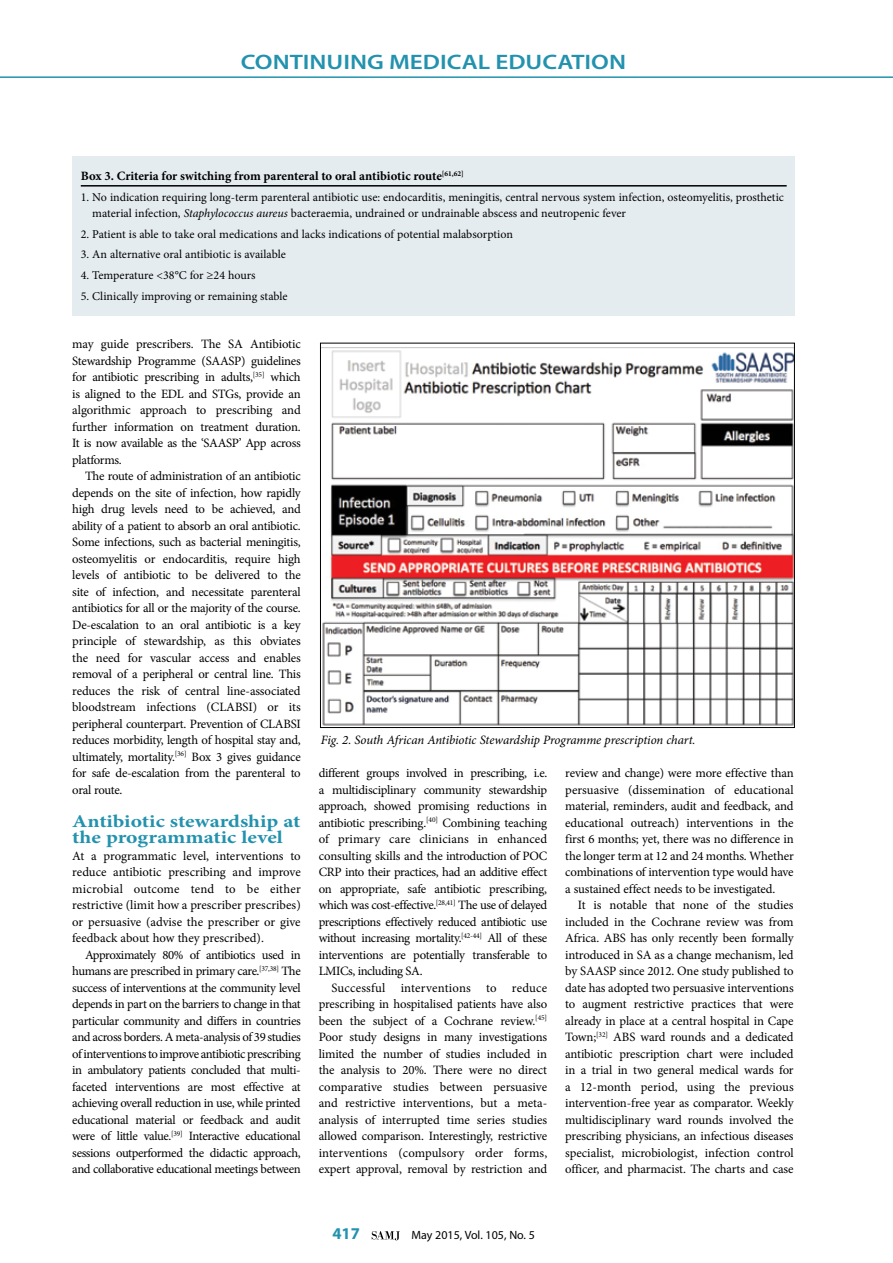
<style>
.page{position:relative;width:893px;height:1263px;background:#fff}
.page>*{position:absolute;margin:0;border:0;box-sizing:border-box;transform-origin:0 0}
.t1{font:600 21px "Myriad Pro";color:#2292ae;scale:1.2 1}
.t2{font:700 18px/16.5px "Minion Pro";letter-spacing:-.005em;color:#2292ae;scale:1.2 1}
.t3{font:700 16.5px "Myriad Pro";color:#2292ae}
.t4{font:12.75px/16.5px "Minion Pro";letter-spacing:-.03em;color:#000;text-align:justify}
.t5{font:700 12.75px "Minion Pro";letter-spacing:-.005em;color:#000}
.t6{font:italic 12.75px "Minion Pro";letter-spacing:-.01em;color:#000}
.t7{font:12px/16.5px "Minion Pro";color:#000}
.t8{font:12px "Myriad Pro";color:#000}
.s1{font-style:italic}
</style>
<div class="page">
<hr style="left:0;top:76px;width:893px;height:2px;background:#2292ae">
<svg style="left:372px;top:1231px;width:28px;height:9px"></svg>
<div style="left:72px;top:156px;width:723px;height:159px;background:#e5ecf0"></div>
<hr style="left:81px;top:185px;width:706px;height:2px;background:#000">
<img style="left:322px;top:347px;width:471px;height:379px">
<h1 class="t1" style="left:241px;top:48px;width:323px">CONTINUING MEDICAL EDUCATION</h1>
<p class="t5" style="left:81px;top:167px;width:385px">Box 3. Criteria for switching from parenteral to oral antibiotic route<sup>[61,62]</sup></p>
<p class="t7" style="left:92px;top:188px;width:693px;text-indent:-11px">1. No indication requiring long-term parenteral antibiotic use: endocarditis, meningitis, central nervous system infection, osteomyelitis, prosthetic material infection, <span class="s1">Staphylococcus aureus</span> bacteraemia, undrained or undrainable abscess and neutropenic fever</p>
<p class="t7" style="left:81px;top:226px;width:434px">2. Patient is able to take oral medications and lacks indications of potential malabsorption</p>
<p class="t7" style="left:81px;top:246px;width:207px">3. An alternative oral antibiotic is available</p>
<p class="t7" style="left:81px;top:267px;width:176px">4. Temperature &lt;38°C for ≥24 hours</p>
<p class="t7" style="left:81px;top:288px;width:208px">5. Clinically improving or remaining stable</p>
<p class="t4" style="left:72px;top:336px;width:230px">may guide prescribers. The SA Antibiotic Stewardship Programme (SAASP) guidelines for antibiotic prescribing in adults,<sup>[35]</sup> which is aligned to the EDL and STGs, provide an algorithmic approach to prescribing and further information on treatment duration.<br>It is now available as the ‘SAASP’ App across platforms.</p>
<p class="t4" style="left:72px;top:468px;width:230px;text-indent:13px">The route of administration of an antibiotic depends on the site of infection, how rapidly high drug levels need to be achieved, and ability of a patient to absorb an oral antibiotic.<br>Some infections, such as bacterial meningitis, osteomyelitis or endocarditis, require high levels of antibiotic to be delivered to the site of infection, and necessitate parenteral antibiotics for all or the majority of the course.<br>De-escalation to an oral antibiotic is a key principle of stewardship, as this obviates the need for vascular access and enables removal of a peripheral or central line. This reduces the risk of central line-associated bloodstream infections (CLABSI) or its peripheral counterpart. Prevention of CLABSI reduces morbidity, length of hospital stay and, ultimately, mortality.<sup>[36]</sup> Box 3 gives guidance for safe de-escalation from the parenteral to oral route.</p>
<h2 class="t2" style="left:72px;top:812px;width:192px">Antibiotic stewardship at the programmatic level</h2>
<p class="t4" style="left:72px;top:847px;width:230px">At a programmatic level, interventions to reduce antibiotic prescribing and improve microbial outcome tend to be either restrictive (limit how a prescriber prescribes) or persuasive (advise the prescriber or give feedback about how they prescribed).</p>
<p class="t4" style="left:72px;top:946px;width:230px;text-align:left;text-indent:13px">Approximately 80% of antibiotics used in humans are prescribed in primary care.<sup>[37,38]</sup> The success of interventions at the community level depends in part on the barriers to change in that particular community and differs in countries and across borders. A meta-analysis of 39 studies of interventions to improve antibiotic prescribing in ambulatory patients concluded that multi&shy;faceted interventions are most effective at achieving overall reduction in use, while printed educational material or feedback and audit were of little value.<sup>[39]</sup> Interactive educational sessions outperformed the didactic approach, and collaborative educational meetings between</p>
<p class="t6" style="left:321px;top:731px;width:376px">Fig. 2. South African Antibiotic Stewardship Programme prescription chart.</p>
<p class="t4" style="left:319px;top:765px;width:230px">different groups involved in prescribing, i.e. a multidisciplinary community stewardship approach, showed promising reductions in antibiotic prescribing.<sup>[40]</sup> Combining teaching of primary care clinicians in enhanced consulting skills and the introduction of POC CRP into their practices, had an additive effect on appropriate, safe antibiotic prescribing, which was cost-effective.<sup>[28,41]</sup> The use of delayed prescriptions effectively reduced antibiotic use without increasing mortality.<sup>[42-44]</sup> All of these interventions are potentially transferable to LMICs, including SA.</p>
<p class="t4" style="left:319px;top:979px;width:230px;text-indent:13px">Successful interventions to reduce prescribing in hospitalised patients have also been the subject of a Cochrane review.<sup>[45] </sup>Poor study designs in many investigations limited the number of studies included in the analysis to 20%. There were no direct comparative studies between persuasive and restrictive interventions, but a meta&shy;analysis of interrupted time series studies allowed comparison. Interestingly, restrictive interventions (compulsory order forms, expert approval, removal by restriction and</p>
<p class="t4" style="left:565px;top:765px;width:230px">review and change) were more effective than persuasive (dissemination of educational material, reminders, audit and feedback, and educational outreach) interventions in the first 6 months; yet, there was no difference in the longer term at 12 and 24 months. Whether combinations of intervention type would have a sustained effect needs to be investigated.</p>
<p class="t4" style="left:565px;top:897px;width:230px;text-indent:13px">It is notable that none of the studies included in the Cochrane review was from Africa. ABS has only recently been formally introduced in SA as a change mechanism, led by SAASP since 2012. One study published to date has adopted two persuasive interventions to augment restrictive practices that were already in place at a central hospital in Cape Town;<sup>[32]</sup> ABS ward rounds and a dedicated antibiotic prescription chart were included in a trial in two general medical wards for a 12-month period, using the previous intervention-free year as comparator. Weekly multidisciplinary ward rounds involved the prescribing physicians, an infectious diseases specialist, microbiologist, infection control officer, and pharmacist. The charts and case</p>
<p class="t3" style="left:332px;top:1223px;width:29px">417</p>
<p class="t8" style="left:411px;top:1228px;width:125px">May 2015, Vol. 105, No. 5</p>
</div>
